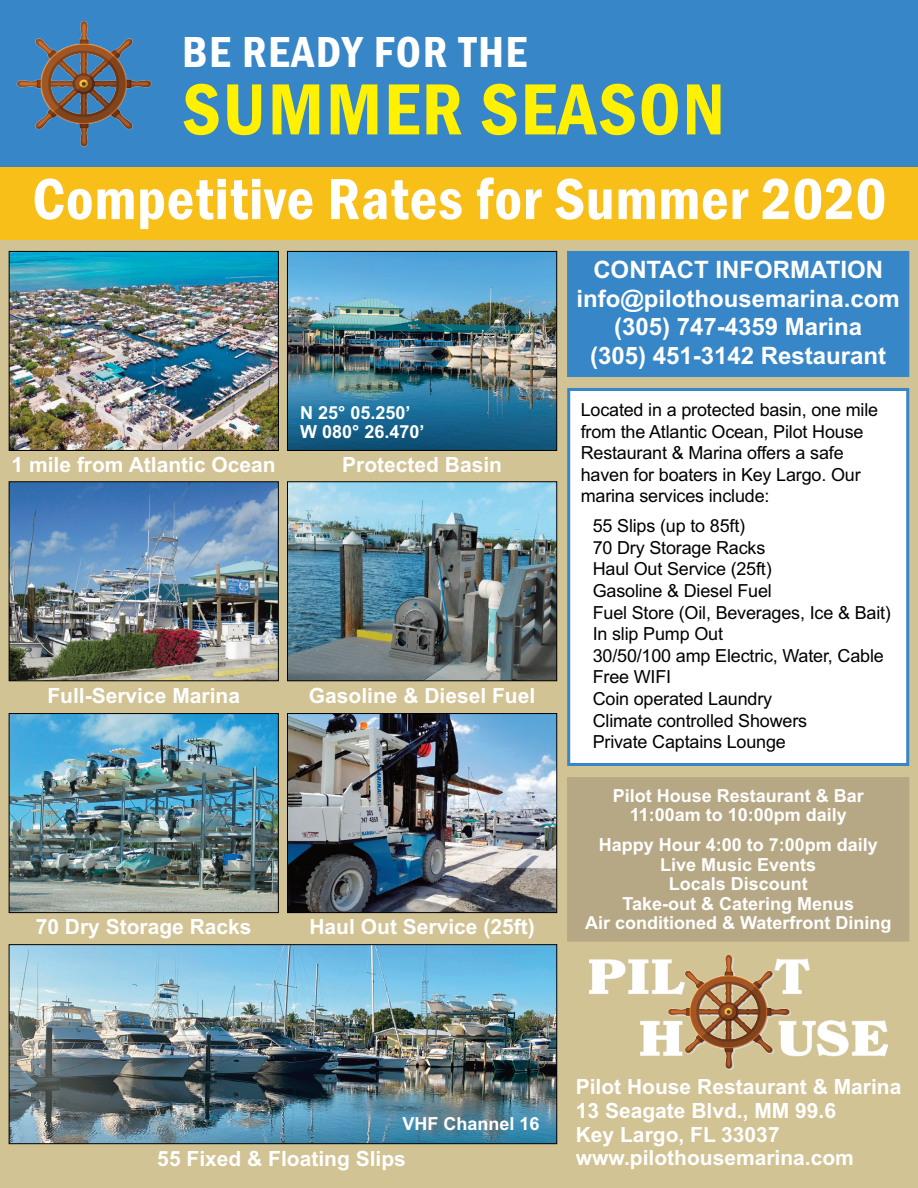
<style>
.page{position:relative;width:918px;height:1188px;background:#d2c395}
.page>*{position:absolute;margin:0;border:0;box-sizing:border-box;transform-origin:0 0}
.t1{font:600 condensed 75px "Franklin Gothic";letter-spacing:.025em;color:#fff101}
.t2{font:600 condensed 60px "Franklin Gothic";letter-spacing:.015em;color:#fff}
.t3{font:600 condensed 45px "Franklin Gothic";letter-spacing:.035em;color:#fff}
.t4{font:700 24px "Arial";color:#fff}
.t5{font:700 21px "Arial";color:#fff}
.t6{font:18px/21.6px "Arial";letter-spacing:-.01em;color:#000}
.t7{font:700 18px "Arial";color:#fff}
</style>
<div class="page">
<img style="left:11px;top:253px;width:266px;height:196px">
<div style="left:9px;top:251px;width:270px;height:200px;border:1px solid #000"></div>
<img style="left:289px;top:253px;width:266px;height:196px">
<div style="left:287px;top:251px;width:270px;height:200px;border:1px solid #000"></div>
<img style="left:11px;top:715px;width:266px;height:196px">
<div style="left:9px;top:713px;width:270px;height:200px;border:1px solid #000"></div>
<img style="left:289px;top:483px;width:266px;height:196px">
<div style="left:287px;top:481px;width:270px;height:200px;border:1px solid #000"></div>
<img style="left:289px;top:715px;width:266px;height:196px">
<div style="left:287px;top:713px;width:270px;height:200px;border:1px solid #000"></div>
<img style="left:11px;top:483px;width:266px;height:196px">
<div style="left:9px;top:481px;width:270px;height:200px;border:1px solid #000"></div>
<img style="left:11px;top:946px;width:544px;height:196px">
<div style="left:9px;top:944px;width:548px;height:200px;border:1px solid #000"></div>
<div style="left:0;top:0;width:918px;height:169px;background:#3786c7"></div>
<div style="left:568px;top:252px;width:340px;height:124px;background:#3786c7"></div>
<div style="left:567px;top:251px;width:342px;height:126px;border:1px solid #3786c7"></div>
<img style="left:590px;top:956px;width:297px;height:113px">
<img style="left:16px;top:21px;width:136px;height:126px">
<div style="left:570px;top:391px;width:336px;height:372px;background:#fff"></div>
<div style="left:567px;top:388px;width:342px;height:378px;border:3px solid #3786c7"></div>
<div style="left:0;top:167px;width:918px;height:73px;background:#f8bf18"></div>
<div style="left:568px;top:778px;width:341px;height:163px;background:#b7a885"></div>
<div style="left:567px;top:777px;width:342px;height:165px;border:1px solid #b7a885"></div>
<p class="t3" style="left:182px;top:25px;width:346px">BE READY FOR THE</p>
<p class="t1" style="left:182px;top:65px;width:544px">SUMMER SEASON</p>
<p class="t2" style="left:32px;top:163px;width:856px">Competitive Rates for Summer 2020</p>
<p class="t7" style="left:300px;top:406px;width:112px">N 25° 05.250’</p>
<p class="t7" style="left:300px;top:426px;width:126px">W 080° 26.470’</p>
<p class="t5" style="left:12px;top:457px;width:266px">1 mile from Atlantic Ocean</p>
<p class="t5" style="left:342px;top:457px;width:161px">Protected Basin</p>
<p class="t5" style="left:47px;top:688px;width:194px">Full-Service Marina</p>
<p class="t5" style="left:309px;top:688px;width:228px">Gasoline &amp; Diesel Fuel</p>
<p class="t5" style="left:36px;top:919px;width:217px">70 Dry Storage Racks</p>
<p class="t5" style="left:309px;top:919px;width:227px">Haul Out Service (25ft)</p>
<p class="t4" style="left:593px;top:261px;width:291px">CONTACT INFORMATION</p>
<p class="t4" style="left:576px;top:290px;width:325px">info@pilothousemarina.com</p>
<p class="t4" style="left:614px;top:318px;width:250px">(305) 747-4359 Marina</p>
<p class="t4" style="left:590px;top:347px;width:298px">(305) 451-3142 Restaurant</p>
<p class="t6" style="left:581px;top:401px;width:299px">Located in a protected basin, one mile from the Atlantic Ocean, Pilot House Restaurant &amp; Marina offers a safe haven for boaters in Key Largo. Our marina services include:</p>
<p class="t6" style="left:593px;top:517px;width:154px">55 Slips (up to 85ft)</p>
<p class="t6" style="left:593px;top:538px;width:174px">70 Dry Storage Racks</p>
<p class="t6" style="left:593px;top:560px;width:181px">Haul Out Service (25ft)</p>
<p class="t6" style="left:593px;top:582px;width:181px">Gasoline &amp; Diesel Fuel</p>
<p class="t6" style="left:593px;top:603px;width:300px">Fuel Store (Oil, Beverages, Ice &amp; Bait)</p>
<p class="t6" style="left:593px;top:625px;width:132px">In slip Pump Out</p>
<p class="t6" style="left:593px;top:646px;width:293px">30/50/100 amp Electric, Water, Cable</p>
<p class="t6" style="left:593px;top:668px;width:80px">Free WIFI</p>
<p class="t6" style="left:593px;top:690px;width:181px">Coin operated Laundry</p>
<p class="t6" style="left:593px;top:711px;width:216px">Climate controlled Showers</p>
<p class="t6" style="left:593px;top:733px;width:195px">Private Captains Lounge</p>
<p class="t7" style="left:613px;top:789px;width:253px">Pilot House Restaurant &amp; Bar</p>
<p class="t7" style="left:630px;top:808px;width:219px">11:00am to 10:00pm daily</p>
<p class="t7" style="left:599px;top:838px;width:281px">Happy Hour 4:00 to 7:00pm daily</p>
<p class="t7" style="left:660px;top:858px;width:158px">Live Music Events</p>
<p class="t7" style="left:669px;top:877px;width:141px">Locals Discount</p>
<p class="t7" style="left:622px;top:897px;width:233px">Take-out &amp; Catering Menus</p>
<p class="t7" style="left:585px;top:916px;width:308px">Air conditioned &amp; Waterfront Dining</p>
<p class="t7" style="left:402px;top:1117px;width:139px">VHF Channel 16</p>
<p class="t5" style="left:157px;top:1151px;width:250px">55 Fixed &amp; Floating Slips</p>
<p class="t5" style="left:576px;top:1079px;width:327px">Pilot House Restaurant &amp; Marina</p>
<p class="t5" style="left:576px;top:1103px;width:262px">13 Seagate Blvd., MM 99.6</p>
<p class="t5" style="left:576px;top:1127px;width:205px">Key Largo, FL 33037</p>
<p class="t5" style="left:576px;top:1150px;width:280px">www.pilothousemarina.com</p>
</div>
